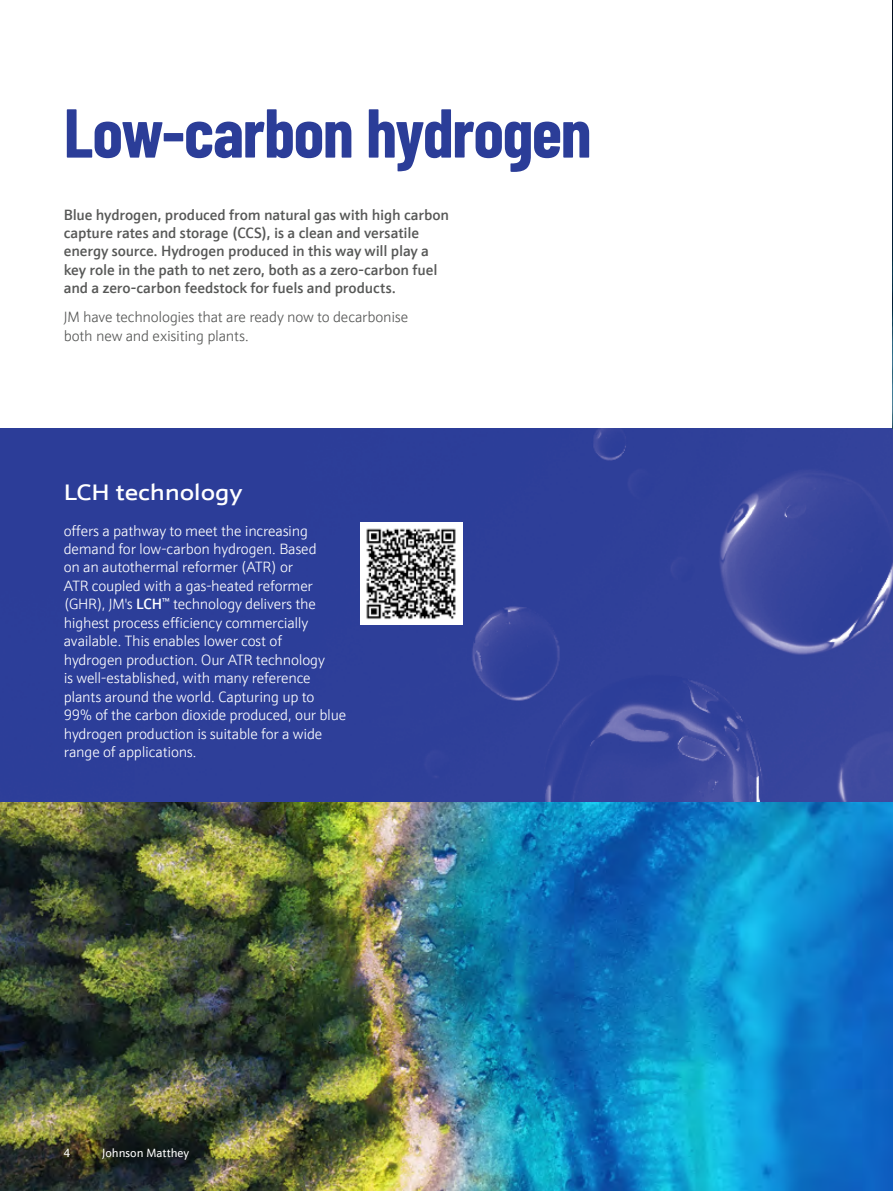
<style>
.page{position:relative;width:893px;height:1191px;background:#fff}
.page>*{position:absolute;margin:0;border:0;box-sizing:border-box;transform-origin:0 0}
.t1{font:700 69px "Barlow Condensed";letter-spacing:-.02em;color:#2b3d98}
.t2{font:500 22.5px "JM Sans Extended";letter-spacing:-.01em;color:#fff}
.t3{font:300 15px/18.5px "JM Sans";letter-spacing:-.015em;color:#fff}
.t4{font:500 15px/18.5px "JM Sans";letter-spacing:-.01em;color:#575857}
.t5{font:300 15px/18.5px "JM Sans";letter-spacing:-.015em;color:#575857}
.t6{font:12px "JM Sans";color:#fff}
.s1{font-weight:500}
</style>
<div class="page">
<img style="left:0;top:429px;width:893px;height:374px">
<div style="left:360px;top:523px;width:102px;height:102px;background:#fff"></div>
<img style="left:366px;top:528px;width:90px;height:91px">
<img style="left:0;top:803px;width:893px;height:388px">
<img style="left:892px;top:0;width:1px;height:429px">
<h1 class="t1" style="left:64px;top:84px;width:529px">Low-carbon hydrogen</h1>
<p class="t4" style="left:64px;top:205px;width:387px">Blue hydrogen, produced from natural gas with high carbon capture rates and storage (CCS), is a clean and versatile energy source. Hydrogen produced in this way will play a key role in the path to net zero, both as a zero-carbon fuel and a zero-carbon feedstock for fuels and products.</p>
<p class="t5" style="left:64px;top:308px;width:346px">JM have technologies that are ready now to decarbonise both new and exisiting plants.</p>
<h2 class="t2" style="left:64px;top:479px;width:180px">LCH technology</h2>
<p class="t3" style="left:64px;top:521px;width:284px">offers a pathway to meet the increasing demand for low-carbon hydrogen. Based<br>on an autothermal reformer (ATR) or<br>ATR coupled with a gas-heated reformer (GHR), JM's <span class="s1">LCH</span><sup>™</sup> technology delivers the highest process efficiency commercially available. This enables lower cost of<br>hydrogen production. Our ATR technology<br>is well‑established, with many reference plants around the world. Capturing up to 99% of the carbon dioxide produced, our blue hydrogen production is suitable for a wide range of applications.</p>
<p class="t6" style="left:64px;top:1145px;width:8px">4</p>
<p class="t6" style="left:102px;top:1145px;width:89px">Johnson Matthey</p>
</div>
